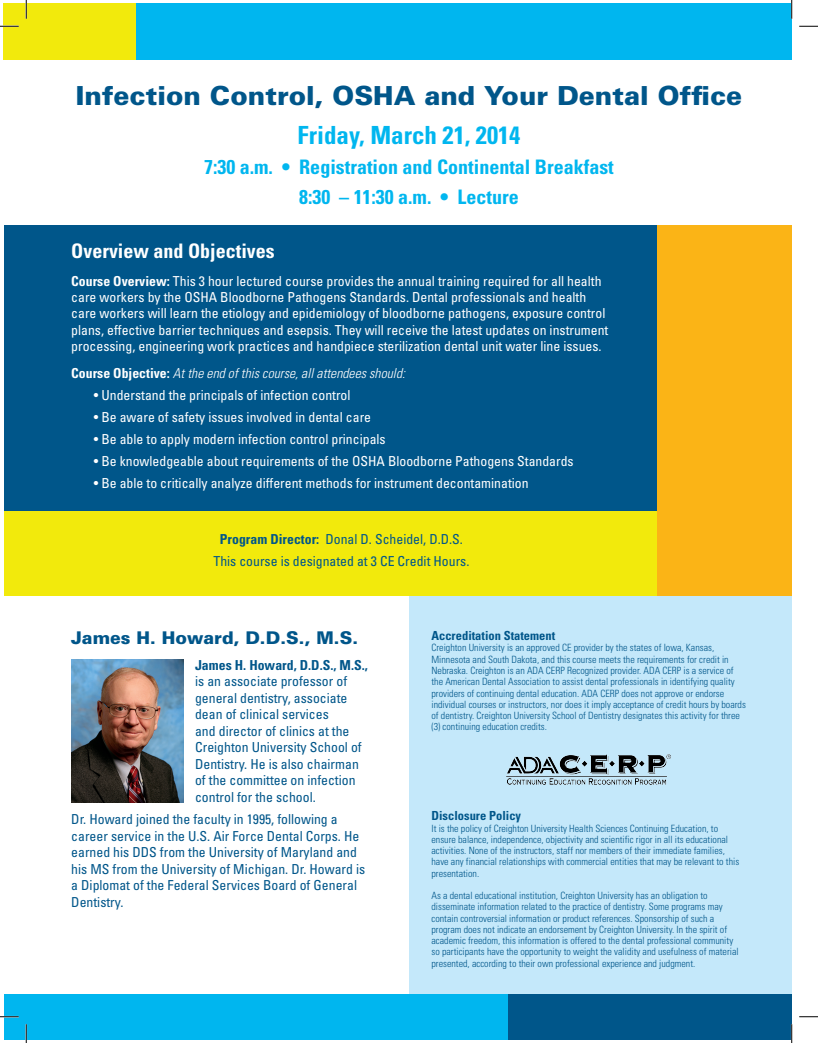
<style>
.page{position:relative;width:818px;height:1043px;background:#fff}
.page>*{position:absolute;margin:0;border:0;box-sizing:border-box;transform-origin:0 0}
.t1{font:900 26.25px "Univers";color:#00568a}
.t2{font:700 condensed 25px "Univers";color:#00b6ef}
.t3{font:700 condensed 20px "Univers";color:#00b6ef}
.t4{font:700 condensed 20px "Univers";color:#fff}
.t5{font:900 17.5px "Univers";color:#00568a}
.t6{font:condensed 13.75px/16.2px "Univers";color:#fff}
.t7{font:condensed 13.75px/16.5px "Univers";color:#00568a}
.t8{font:italic 300 condensed 13.75px "Univers";color:#fff}
.ParaStyle13__Leading{font:700 condensed 12.5px "Univers";color:#00568a}
.ParaStyle13__Leading-2{font:300 condensed 10px/11.2px "Univers";color:#00568a}
.s1{font-weight:700}
.s2{font-weight:700;font-style:normal}
</style>
<div class="page">
<div style="left:409px;top:578px;width:382px;height:423px;background:#c4e8fa"></div>
<div style="left:4px;top:994px;width:508px;height:45px;background:#00b6ef"></div>
<div style="left:508px;top:994px;width:283px;height:45px;background:#00568a"></div>
<div style="left:4px;top:4px;width:147px;height:56px;background:#f2ea0c"></div>
<div style="left:136px;top:4px;width:655px;height:56px;background:#00b6ef"></div>
<div style="left:652px;top:225px;width:139px;height:370px;background:#fbb416"></div>
<div style="left:4px;top:510px;width:652px;height:85px;background:#f2ea0c"></div>
<div style="left:4px;top:225px;width:652px;height:285px;background:#00568a"></div>
<img style="left:506px;top:754px;width:165px;height:31px">
<img style="left:71px;top:659px;width:113px;height:143px">
<svg style="left:0;top:25px;width:19px;height:2px"></svg>
<svg style="left:799px;top:25px;width:19px;height:2px"></svg>
<svg style="left:0;top:1015px;width:19px;height:2px"></svg>
<svg style="left:799px;top:1016px;width:19px;height:1px"></svg>
<svg style="left:25px;top:0;width:2px;height:19px"></svg>
<svg style="left:25px;top:1024px;width:2px;height:18px"></svg>
<svg style="left:790px;top:0;width:2px;height:19px"></svg>
<svg style="left:790px;top:1024px;width:2px;height:18px"></svg>
<p class="t1" style="left:76px;top:79px;width:668px">Infection Control, OSHA and Your Dental Office</p>
<p class="t2" style="left:297px;top:120px;width:224px">Friday, March 21, 2014</p>
<p class="t3" style="left:204px;top:155px;width:411px">7:30 a.m. • Registration and Continental Breakfast</p>
<p class="t3" style="left:299px;top:184px;width:221px">8:30 – 11:30 a.m. • Lecture</p>
<p class="t4" style="left:71px;top:239px;width:205px">Overview and Objectives</p>
<p class="t6" style="left:71px;top:272px;width:538px"><span class="s1">Course Overview:</span> This 3 hour lectured course provides the annual training required for all health care workers by the OSHA Bloodborne Pathogens Standards. Dental professionals and health care workers will learn the etiology and epidemiology of bloodborne pathogens, exposure control plans, effective barrier techniques and esepsis. They will receive the latest updates on instrument processing, engineering work practices and handpiece sterilization dental unit water line issues.</p>
<p class="t8" style="left:71px;top:365px;width:335px"><span class="s2">Course Objective:</span> At the end of this course, all attendees should:</p>
<p class="t6" style="left:94px;top:387px;width:258px">• Understand the principals of infection control</p>
<p class="t6" style="left:94px;top:409px;width:279px">• Be aware of safety issues involved in dental care</p>
<p class="t6" style="left:94px;top:430px;width:293px">• Be able to apply modern infection control principals</p>
<p class="t6" style="left:94px;top:452px;width:481px">• Be knowledgeable about requirements of the OSHA Bloodborne Pathogens Standards</p>
<p class="t6" style="left:94px;top:474px;width:436px">• Be able to critically analyze different methods for instrument decontamination</p>
<p class="t7" style="left:220px;top:531px;width:244px"><span class="s1">Program Director:</span> Donal D. Scheidel, D.D.S.</p>
<p class="t7" style="left:213px;top:553px;width:257px">This course is designated at 3 CE Credit Hours.</p>
<p class="t5" style="left:71px;top:627px;width:288px">James H. Howard, D.D.S., M.S.</p>
<p class="t7" style="left:195px;top:656px;width:174px"><span class="s1">James H. Howard, D.D.S., M.S., </span>is an associate professor of general dentistry, associate dean of clinical services<br>and director of clinics at the<br>Creighton University School of<br>Dentistry. He is also chairman of the committee on infection control for the school.</p>
<p class="t7" style="left:71px;top:810px;width:295px">Dr. Howard joined the faculty in 1995, following a career service in the U.S. Air Force Dental Corps. He earned his DDS from the University of Maryland and his MS from the University of Michigan. Dr. Howard is a Diplomat of the Federal Services Board of General Dentistry.</p>
<p class="ParaStyle13__Leading" style="left:431px;top:628px;width:125px">Accreditation Statement</p>
<p class="ParaStyle13__Leading-2" style="left:431px;top:642px;width:316px">Creighton University is an approved CE provider by the states of Iowa, Kansas, Minnesota and South Dakota, and this course meets the requirements for credit in Nebraska. Creighton is an ADA CERP Recognized provider. ADA CERP is a service of the American Dental Association to assist dental professionals in identifying quality providers of continuing dental education. ADA CERP does not approve or endorse individual courses or instructors, nor does it imply acceptance of credit hours by boards of dentistry. Creighton University School of Dentistry designates this activity for three (3) continuing education credits.</p>
<p class="ParaStyle13__Leading" style="left:431px;top:808px;width:91px">Disclosure Policy</p>
<p class="ParaStyle13__Leading-2" style="left:431px;top:822px;width:309px">It is the policy of Creighton University Health Sciences Continuing Education, to ensure balance, independence, objectivity and scientific rigor in all its educational activities. None of the instructors, staff nor members of their immediate families, have any financial relationships with commercial entities that may be relevant to this presentation.</p>
<p class="ParaStyle13__Leading-2" style="left:431px;top:890px;width:309px">As a dental educational institution, Creighton University has an obligation to disseminate information related to the practice of dentistry. Some programs may contain controversial information or product references. Sponsorship of such a program does not indicate an endorsement by Creighton University. In the spirit of academic freedom, this information is offered to the dental professional community so participants have the opportunity to weight the validity and usefulness of material presented, according to their own professional experience and judgment.</p>
</div>
